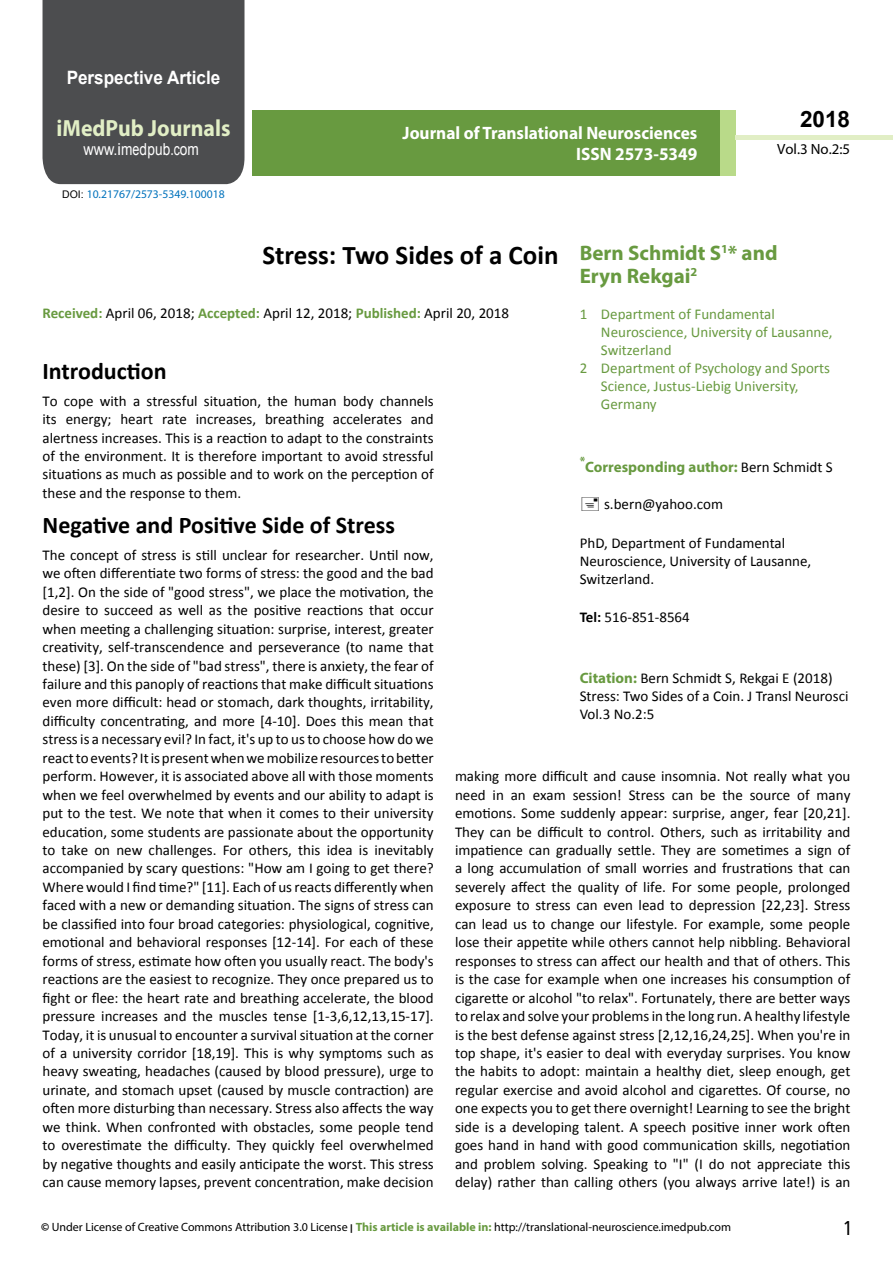
<style>
.page{position:relative;width:893px;height:1263px;background:#fff}
.page>*{position:absolute;margin:0;border:0;box-sizing:border-box;transform-origin:0 0}
.t1{font:700 27px "Calibri";color:#000}
.t2{font:25.5px "Tunga";color:#000}
.t3{font:700 24px "Calibri";color:#000}
.t4{font:700 23.4px "Myriad Pro";color:#e1eec5;scale:.93 1}
.t5{font:700 22.5px "Arial";color:#000}
.t6{font:700 21px/23.1px "Myriad Pro";color:#689a40}
.t7{font:700 18.45px "Arial";color:#fff;scale:.93 1}
.t8{font:700 18px/21.6px "Myriad Pro";color:#fff;text-align:right;scale:.96 1}
.t9{font:16.5px "Arial";letter-spacing:.005em;color:#fff;scale:.87 1}
.t10{font:15px/18.5px "Calibri";color:#000;text-align:justify}
.t11{font:15px "Calibri";color:#689a40}
.t12{font:700 15px "Myriad Pro";color:#689a40}
.t13{font:14.85px "Myriad Pro";color:#000}
.t14{font:700 12.3px "Myriad Pro";color:#689a40}
.t15{font:12px "Myriad Pro";color:#000}
.t16{font:11.7px "Myriad Pro";color:#0072bc}
.s1{font-family:"Calibri"}
.s2{font-family:"Arial";font-size:10.5px;color:#000}
.s3{font-weight:700;color:#689a40}
.s4{font-family:"Calibri";font-weight:400;color:#000}
.s5{font-weight:700}
.s6{font-family:"Myriad Pro";font-weight:700;color:#689a40}
.s7{font-family:"Tunga";font-weight:700}
</style>
<div class="page">
<div style="left:43px;top:0;width:201px;height:184px;background:#4c4d4f"></div>
<div style="left:252px;top:110px;width:469px;height:66px;background:#689a40"></div>
<div style="left:720px;top:110px;width:16px;height:66px;background:#b9da89"></div>
<div style="left:736px;top:135px;width:157px;height:5px;background:#e1eec5"></div>
<p class="t7" style="left:67px;top:65px;width:167px">Perspective Article</p>
<h3 class="t4" style="left:57px;top:113px;width:188px">iMedPub Journals</h3>
<p class="t9" style="left:83px;top:139px;width:134px">www.imedpub<span class="s1">.</span>com</p>
<p class="t16" style="left:62px;top:187px;width:164px"><span class="s2">DOI:</span> 10.21767/2573-5349.100018</p>
<p class="t8" style="left:403px;top:121px;width:309px">Journal of Translational Neurosciences<br>ISSN 2573-5349</p>
<h3 class="t5" style="left:800px;top:104px;width:52px">2018</h3>
<p class="t13" style="left:777px;top:140px;width:75px">Vol.3 No.2:5</p>
<h3 class="t6" style="left:580px;top:241px;width:199px">Bern Schmidt S<sup>1</sup>* and<br>Eryn Rekgai<sup>2</sup></h3>
<p class="t11" style="left:580px;top:305px;width:197px">1 Department of Fundamental</p>
<p class="t11" style="left:601px;top:323px;width:233px">Neuroscience, University of Lausanne,</p>
<p class="t11" style="left:601px;top:341px;width:72px">Switzerland</p>
<p class="t11" style="left:580px;top:359px;width:252px">2 Department of Psychology and Sports</p>
<p class="t11" style="left:601px;top:377px;width:199px">Science, Justus-Liebig University,</p>
<p class="t11" style="left:601px;top:395px;width:57px">Germany</p>
<h1 class="t1" style="left:262px;top:238px;width:298px">Stress: Two Sides of a Coin</h1>
<p class="t10" style="left:43px;top:304px;width:468px"><span class="s3">Received:</span> April 06, 2018; <span class="s3">Accepted:</span> April 12, 2018; <span class="s3">Published:</span> April 20, 2018</p>
<h3 class="t3" style="left:43px;top:355px;width:126px">Introduction</h3>
<p class="t10" style="left:43px;top:391px;width:393px">To cope with a stressful situation, the human body channels its energy; heart rate increases, breathing accelerates and alertness increases. This is a reaction to adapt to the constraints of the environment. It is therefore important to avoid stressful situations as much as possible and to work on the perception of these and the response to them.</p>
<h3 class="t3" style="left:43px;top:509px;width:354px">Negative and Positive Side of Stress</h3>
<p class="t10" style="left:43px;top:546px;width:393px">The concept of stress is still unclear for researcher. Until now, we often differentiate two forms of stress: the good and the bad [1,2]. On the side of "good stress", we place the motivation, the desire to succeed as well as the positive reactions that occur when meeting a challenging situation: surprise, interest, greater creativity, self-transcendence and perseverance (to name that these) [3]. On the side of "bad stress", there is anxiety, the fear of failure and this panoply of reactions that make difficult situations even more difficult: head or stomach, dark thoughts, irritability, difficulty concentrating, and more [4-10]. Does this mean that stress is a necessary evil? In fact, it's up to us to choose how do we react to events? It is present when we mobilize resources to better perform. However, it is associated above all with those moments when we feel overwhelmed by events and our ability to adapt is put to the test. We note that when it comes to their university education, some students are passionate about the opportunity to take on new challenges. For others, this idea is inevitably accompanied by scary questions: "How am I going to get there?<br>Where would I find time?" [11]. Each of us reacts differently when faced with a new or demanding situation. The signs of stress can be classified into four broad categories: physiological, cognitive, emotional and behavioral responses [12-14]. For each of these forms of stress, estimate how often you usually react. The body's reactions are the easiest to recognize. They once prepared us to fight or flee: the heart rate and breathing accelerate, the blood pressure increases and the muscles tense [1-3,6,12,13,15-17].<br>Today, it is unusual to encounter a survival situation at the corner of a university corridor [18,19]. This is why symptoms such as heavy sweating, headaches (caused by blood pressure), urge to urinate, and stomach upset (caused by muscle contraction) are often more disturbing than necessary. Stress also affects the way we think. When confronted with obstacles, some people tend to overestimate the difficulty. They quickly feel overwhelmed by negative thoughts and easily anticipate the worst. This stress can cause memory lapses, prevent concentration, make decision</p>
<p class="t14" style="left:580px;top:452px;width:7px">*</p>
<p class="t12" style="left:585px;top:457px;width:249px">Corresponding author: <span class="s4">Bern Schmidt S</span></p>
<p class="t10" style="left:604px;top:495px;width:120px">s.bern@yahoo.com</p>
<p class="t10" style="left:580px;top:534px;width:233px;line-height:18px;text-align:left">PhD, Department of Fundamental<br>Neuroscience, University of Lausanne,<br>Switzerland.</p>
<p class="t10" style="left:580px;top:608px;width:112px"><span class="s5">Tel:</span> 516-851-8564</p>
<p class="t10" style="left:580px;top:669px;width:270px;line-height:18px;text-align:left"><span class="s6">Citation:</span> Bern Schmidt S, Rekgai E (2018)<br>Stress: Two Sides of a Coin. J Transl Neurosci<br>Vol.3 No.2:5</p>
<p class="t10" style="left:455px;top:767px;width:397px">making more difficult and cause insomnia. Not really what you need in an exam session! Stress can be the source of many emotions. Some suddenly appear: surprise, anger, fear [20,21].<br>They can be difficult to control. Others, such as irritability and impatience can gradually settle. They are sometimes a sign of a long accumulation of small worries and frustrations that can severely affect the quality of life. For some people, prolonged exposure to stress can even lead to depression [22,23]. Stress can lead us to change our lifestyle. For example, some people lose their appetite while others cannot help nibbling. Behavioral responses to stress can affect our health and that of others. This is the case for example when one increases his consumption of cigarette or alcohol "to relax". Fortunately, there are better ways to relax and solve your problems in the long run. A healthy lifestyle is the best defense against stress [2,12,16,24,25]. When you're in top shape, it's easier to deal with everyday surprises. You know the habits to adopt: maintain a healthy diet, sleep enough, get regular exercise and avoid alcohol and cigarettes. Of course, no one expects you to get there overnight! Learning to see the bright side is a developing talent. A speech positive inner work often goes hand in hand with good communication skills, negotiation and problem solving. Speaking to "I" (I do not appreciate this delay) rather than calling others (you always arrive late!) is an</p>
<p class="t15" style="left:41px;top:1219px;width:691px"><span class="s5">©</span> Under License of Creative Commons Attribution 3.0 License <span class="s7">|</span> <span class="s3">This article is available in:</span> http://translational-neuroscience.imedpub.com</p>
<h2 class="t2" style="left:844px;top:1211px;width:9px">1</h2>
</div>
